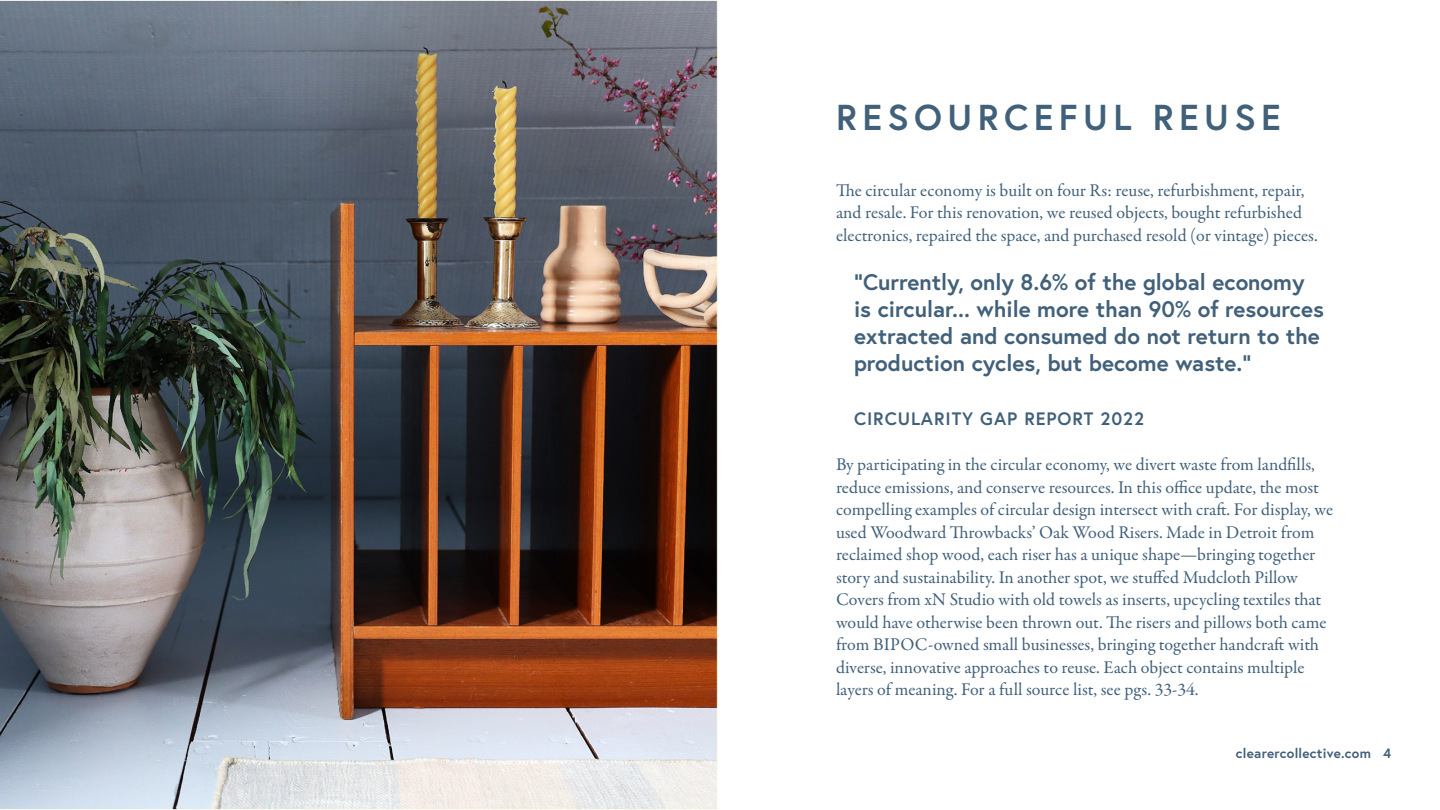
<style>
.page{position:relative;width:1440px;height:810px;background:#fff}
.page>*{position:absolute;margin:0;border:0;box-sizing:border-box;transform-origin:0 0}
.t1{font:700 36px "Europa";letter-spacing:.15em;color:#41607a}
.t2{font:700 22.5px/27px "Europa";color:#41607a}
.t3{font:18px/22.5px "Garamond Premr Pro";color:#41607a}
.t4{font:700 18px "Europa";letter-spacing:.05em;color:#41607a}
.t5{font:700 13.5px "Europa";letter-spacing:.02em;color:#41607a}
</style>
<div class="page">
<img style="left:0;top:0;width:718px;height:810px">
<h1 class="t1" style="left:836px;top:93px;width:446px">RESOURCEFUL REUSE</h1>
<p class="t3" style="left:836px;top:179px;width:483px">The circular economy is built on four Rs: reuse, refurbishment, repair, and resale. For this renovation, we reused objects, bought refurbished electronics, repaired the space, and purchased resold (or vintage) pieces.</p>
<p class="t2" style="left:854px;top:268px;width:471px">“Currently, only 8.6% of the global economy is circular... while more than 90% of resources extracted and consumed do not return to the production cycles, but become waste.”</p>
<p class="t4" style="left:854px;top:407px;width:292px">CIRCULARITY GAP REPORT 2022</p>
<p class="t3" style="left:836px;top:454px;width:499px">By participating in the circular economy, we divert waste from landfills, reduce emissions, and conserve resources. In this office update, the most compelling examples of circular design intersect with craft. For display, we used Woodward Throwbacks’ Oak Wood Risers. Made in Detroit from reclaimed shop wood, each riser has a unique shape—bringing together story and sustainability. In another spot, we stuffed Mudcloth Pillow Covers from xN Studio with old towels as inserts, upcycling textiles that would have otherwise been thrown out. The risers and pillows both came from BIPOC-owned small businesses, bringing together handcraft with diverse, innovative approaches to reuse. Each object contains multiple layers of meaning. For a full source list, see pgs. 33-34.</p>
<p class="t5" style="left:1236px;top:744px;width:157px">clearercollective.com 4</p>
</div>
